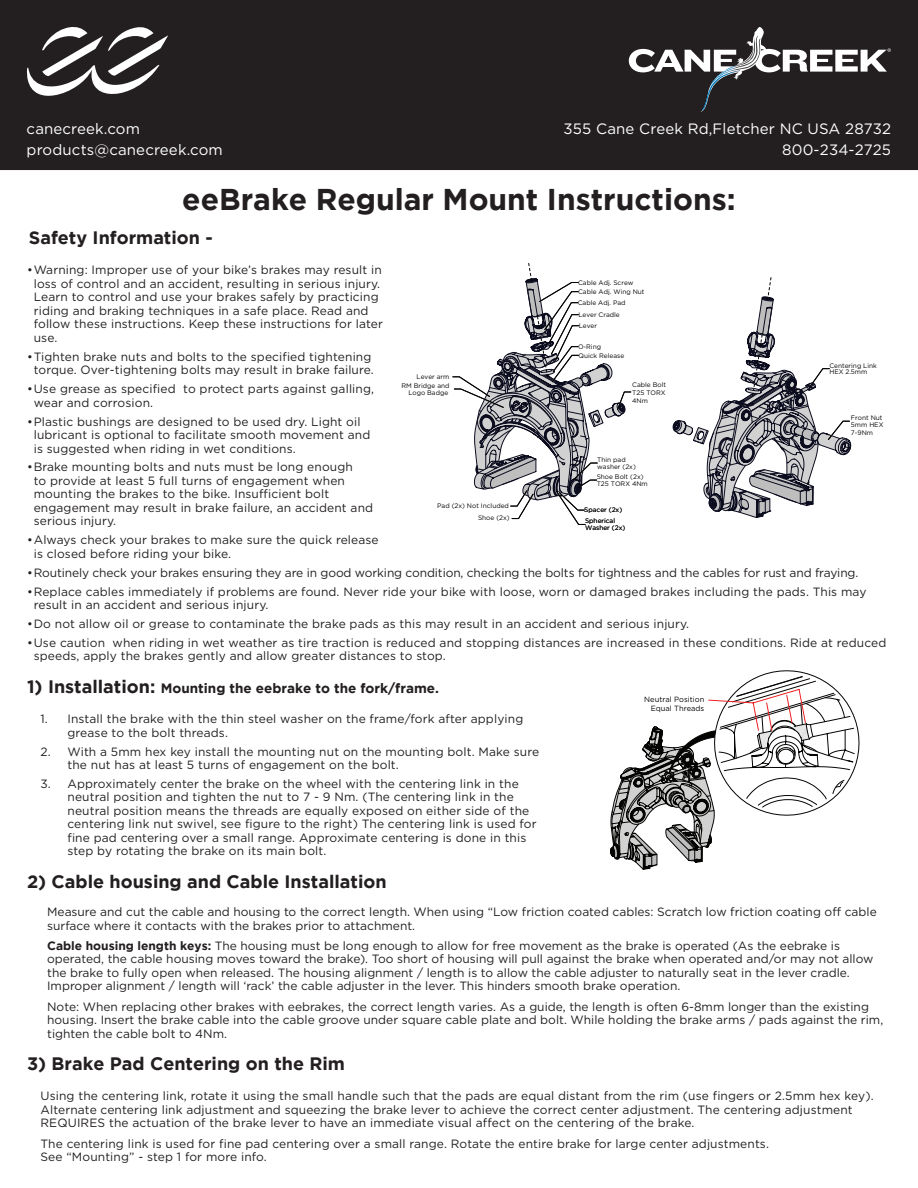
<style>
.page{position:relative;width:918px;height:1188px;background:#fff}
.page>*{position:absolute;margin:0;border:0;box-sizing:border-box;transform-origin:0 0}
.t1{font:700 30px "Gotham";color:#231f20}
.t2{font:700 18px "Gotham";color:#231f20}
.t3{font:15px "Gotham";letter-spacing:.01em;color:#fff}
.t4{font:700 13.5px "Gotham";color:#231f20}
.t5{font:12px/13.5px "Gotham";letter-spacing:.01em;color:#231f20}
.t6{font:12px "Gotham";letter-spacing:-.01em;color:#231f20}
.t7{font:7.5px/9px "Gotham";color:#040503;text-align:right}
.t8{font:6.6px/6.6px "Gotham";color:#040503}
.s1{font-size:18px}
.s2{font-weight:700}
</style>
<div class="page">
<svg style="left:610px;top:671px;width:249px;height:199px"></svg>
<div style="left:0;top:0;width:918px;height:170px;background:#231f20"></div>
<svg style="left:629px;top:27px;width:262px;height:85px;background:#454243"></svg>
<svg style="left:27px;top:26px;width:141px;height:70px"></svg>
<svg style="left:673px;top:277px;width:178px;height:241px"></svg>
<svg style="left:453px;top:263px;width:178px;height:262px"></svg>
<p class="t3" style="left:27px;top:121px;width:115px">canecreek.com</p>
<p class="t3" style="left:27px;top:142px;width:198px">products@canecreek.com</p>
<p class="t3" style="left:564px;top:121px;width:329px">355 Cane Creek Rd,Fletcher NC USA 28732</p>
<p class="t3" style="left:782px;top:142px;width:110px">800-234-2725</p>
<p class="t1" style="left:182px;top:182px;width:555px">eeBrake Regular Mount Instructions:</p>
<p class="t2" style="left:29px;top:227px;width:185px">Safety Information -</p>
<p class="t5" style="left:34px;top:263px;width:351px;text-indent:-7px">•Warning: Improper use of your bike’s brakes may result in loss of control and an accident, resulting in serious injury.<br>Learn to control and use your brakes safely by practicing riding and braking techniques in a safe place. Read and follow these instructions. Keep these instructions for later use.</p>
<p class="t5" style="left:27px;top:350px;width:348px;text-align:center">•Tighten brake nuts and bolts to the specified tightening torque. Over-tightening bolts may result in brake failure.</p>
<p class="t5" style="left:34px;top:382px;width:342px;text-indent:-7px">•Use grease as specified to protect parts against galling, wear and corrosion.</p>
<p class="t5" style="left:34px;top:414px;width:338px;text-indent:-7px">•Plastic bushings are designed to be used dry. Light oil lubricant is optional to facilitate smooth movement and is suggested when riding in wet conditions.</p>
<p class="t5" style="left:34px;top:460px;width:341px;text-indent:-7px">•Brake mounting bolts and nuts must be long enough<br>to provide at least 5 full turns of engagement when mounting the brakes to the bike. Insufficient bolt engagement may result in brake failure, an accident and serious injury.</p>
<p class="t5" style="left:34px;top:533px;width:347px;text-indent:-7px">•Always check your brakes to make sure the quick release is closed before riding your bike.</p>
<p class="t6" style="left:27px;top:566px;width:833px">•Routinely check your brakes ensuring they are in good working condition, checking the bolts for tightness and the cables for rust and fraying.</p>
<p class="t5" style="left:34px;top:584px;width:834px;text-indent:-7px">•Replace cables immediately if problems are found. Never ride your bike with loose, worn or damaged brakes including the pads. This may result in an accident and serious injury.</p>
<p class="t5" style="left:27px;top:617px;width:664px">•Do not allow oil or grease to contaminate the brake pads as this may result in an accident and serious injury.</p>
<p class="t5" style="left:34px;top:636px;width:854px;text-indent:-7px">•Use caution when riding in wet weather as tire traction is reduced and stopping distances are increased in these conditions. Ride at reduced speeds, apply the brakes gently and allow greater distances to stop.</p>
<p class="t4" style="left:27px;top:680px;width:414px"><span class="s1">1) Installation:</span> Mounting the eebrake to the fork/frame.</p>
<p class="t8" style="left:578px;top:279px;width:57px">Cable Adj. Screw</p>
<p class="t8" style="left:578px;top:288px;width:68px">Cable Adj. Wing Nut</p>
<p class="t8" style="left:578px;top:299px;width:49px">Cable Adj. Pad</p>
<p class="t8" style="left:579px;top:322px;width:20px">Lever</p>
<p class="t8" style="left:578px;top:311px;width:43px">Lever Cradle</p>
<p class="t8" style="left:578px;top:343px;width:25px">O-Ring</p>
<p class="t8" style="left:578px;top:352px;width:47px">Quick Release</p>
<p class="t8" style="left:829px;top:362px;width:49px">Centering Link<br>HEX 2.5mm</p>
<p class="t8" style="left:417px;top:373px;width:34px">Lever arm</p>
<p class="t8" style="left:632px;top:380px;width:35px;line-height:7.9px;text-align:justify">Cable Bolt T25 TORX 4Nm</p>
<p class="t8" style="left:401px;top:382px;width:50px;text-align:right">RM Bridge and<br>Logo Badge</p>
<p class="t8" style="left:851px;top:414px;width:34px">Front Nut<br>5mm HEX</p>
<p class="t8" style="left:851px;top:429px;width:24px">7-9Nm</p>
<p class="t8" style="left:597px;top:456px;width:40px">Thin pad washer (2x)</p>
<p class="t8" style="left:597px;top:473px;width:53px">Shoe Bolt (2x)<br>T25 TORX 4Nm</p>
<p class="t8" style="left:437px;top:502px;width:73px">Pad (2x) Not Included</p>
<p class="t8" style="left:584px;top:507px;width:39px">Spacer (2x)</p>
<p class="t8" style="left:478px;top:514px;width:33px">Shoe (2x)</p>
<p class="t8" style="left:585px;top:518px;width:42px">Spherical<br>Washer (2x)</p>
<p class="t7" style="left:644px;top:695px;width:62px">Neutral Position<br>Equal Threads</p>
<p class="t5" style="left:68px;top:712px;width:457px;text-indent:-27px">1. Install the brake with the thin steel washer on the frame/fork after applying grease to the bolt threads.</p>
<p class="t5" style="left:68px;top:744px;width:473px;text-indent:-27px">2. With a 5mm hex key install the mounting nut on the mounting bolt. Make sure the nut has at least 5 turns of engagement on the bolt.</p>
<p class="t5" style="left:68px;top:777px;width:471px;text-indent:-27px">3. Approximately center the brake on the wheel with the centering link in the neutral position and tighten the nut to 7 - 9 Nm. (The centering link in the neutral position means the threads are equally exposed on either side of the centering link nut swivel, see figure to the right) The centering link is used for fine pad centering over a small range. Approximate centering is done in this step by rotating the brake on its main bolt.</p>
<p class="t2" style="left:27px;top:871px;width:361px">2) Cable housing and Cable Installation</p>
<p class="t5" style="left:47px;top:905px;width:831px">Measure and cut the cable and housing to the correct length. When using “Low friction coated cables: Scratch low friction coating off cable surface where it contacts with the brakes prior to attachment.</p>
<p class="t5" style="left:47px;top:939px;width:828px"><span class="s2">Cable housing length keys:</span> The housing must be long enough to allow for free movement as the brake is operated (As the eebrake is operated, the cable housing moves toward the brake). Too short of housing will pull against the brake when operated and/or may not allow the brake to fully open when released. The housing alignment / length is to allow the cable adjuster to naturally seat in the lever cradle.<br>Improper alignment / length will ‘rack’ the cable adjuster in the lever. This hinders smooth brake operation.</p>
<p class="t5" style="left:47px;top:999px;width:838px">Note: When replacing other brakes with eebrakes, the correct length varies. As a guide, the length is often 6-8mm longer than the existing housing. Insert the brake cable into the cable groove under square cable plate and bolt. While holding the brake arms / pads against the rim, tighten the cable bolt to 4Nm.</p>
<p class="t2" style="left:27px;top:1053px;width:320px">3) Brake Pad Centering on the Rim</p>
<p class="t5" style="left:40px;top:1089px;width:835px">Using the centering link, rotate it using the small handle such that the pads are equal distant from the rim (use fingers or 2.5mm hex key).<br>Alternate centering link adjustment and squeezing the brake lever to achieve the correct center adjustment. The centering adjustment<br>REQUIRES the actuation of the brake lever to have an immediate visual affect on the centering of the brake.</p>
<p class="t5" style="left:40px;top:1136px;width:730px">The centering link is used for fine pad centering over a small range. Rotate the entire brake for large center adjustments.</p>
<p class="t5" style="left:40px;top:1150px;width:228px">See “Mounting” - step 1 for more info.</p>
</div>
